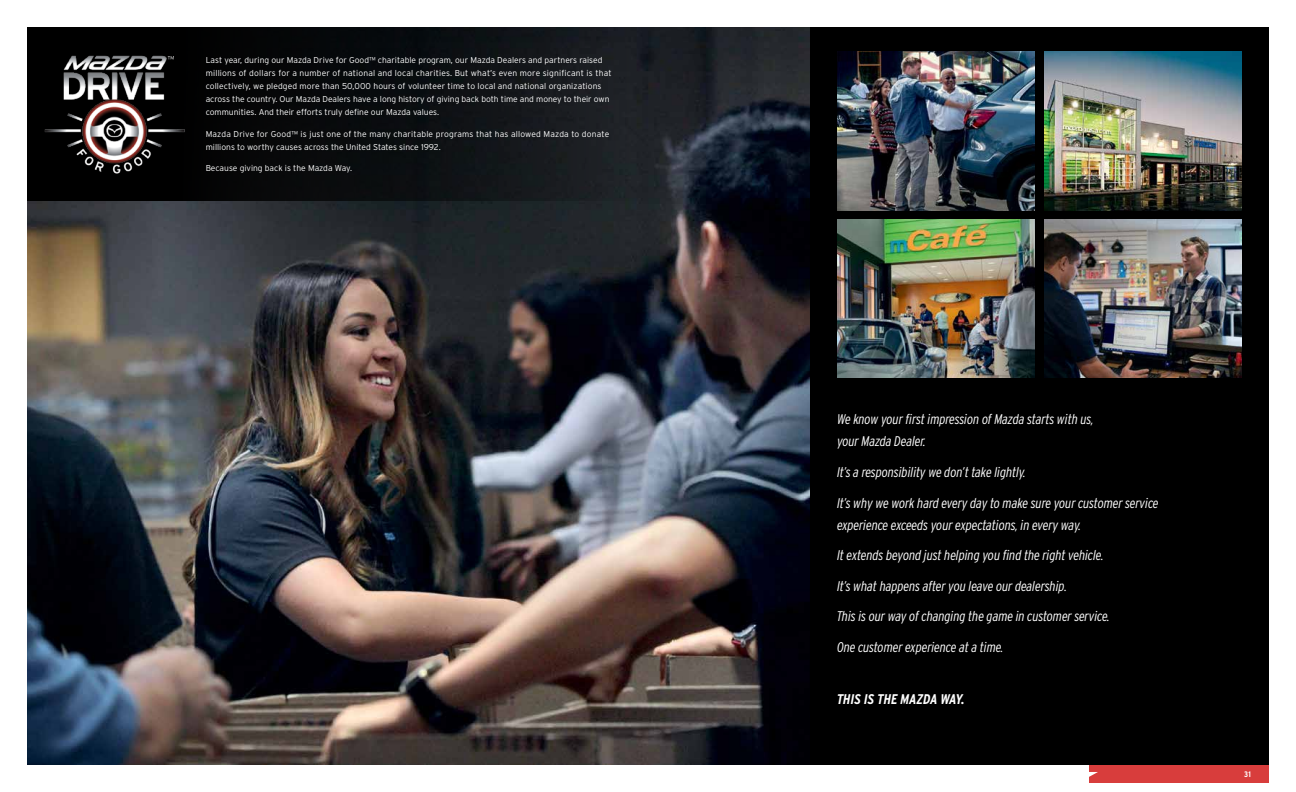
<style>
.page{position:relative;width:1296px;height:792px;background:#fff}
.page>*{position:absolute;margin:0;border:0;box-sizing:border-box;transform-origin:0 0}
.t1{font:italic 300 condensed 14px/30.7px "Interstate";letter-spacing:-.01em;color:#fff}
.t2{font:italic 700 condensed 14px "Interstate";color:#fff}
.t3{font:300 8.5px/13px "Interstate";color:#fff}
.t4{font:700 condensed 8px "Interstate";color:#fff}
</style>
<div class="page">
<div style="left:1089px;top:765px;width:180px;height:18px;background:#d83d3c"></div>
<div style="left:805px;top:27px;width:464px;height:738px;background:#000"></div>
<img style="left:27px;top:27px;width:783px;height:738px">
<div style="left:27px;top:27px;width:621px;height:174px;background:linear-gradient(to right,#000,#1b1f23)"></div>
<img style="left:32px;top:44px;width:166px;height:141px">
<svg style="left:168px;top:56px;width:6px;height:4px"></svg>
<img style="left:837px;top:52px;width:198px;height:158px">
<img style="left:1044px;top:52px;width:198px;height:158px">
<img style="left:1044px;top:219px;width:198px;height:159px">
<img style="left:837px;top:219px;width:198px;height:159px">
<p class="t3" style="left:206px;top:53px;width:407px">Last year, during our Mazda Drive for Good™ charitable program, our Mazda Dealers and partners raised millions of dollars for a number of national and local charities. But what’s even more significant is that collectively, we pledged more than 50,000 hours of volunteer time to local and national organizations across the country. Our Mazda Dealers have a long history of giving back both time and money to their own communities. And their efforts truly define our Mazda values.</p>
<p class="t3" style="left:206px;top:127px;width:405px">Mazda Drive for Good™ is just one of the many charitable programs that has allowed Mazda to donate millions to worthy causes across the United States since 1992.</p>
<p class="t3" style="left:206px;top:162px;width:148px">Because giving back is the Mazda Way.</p>
<h1 class="t1" style="left:837px;top:408px;width:258px;line-height:22px">We know your first impression of Mazda starts with us, your Mazda Dealer.</h1>
<h1 class="t1" style="left:837px;top:456px;width:323px">It’s a responsibility we don’t take lightly.<br>It’s why we work hard every day to make sure your customer service</h1>
<p class="t1" style="left:837px;top:509px;width:274px">experience exceeds your expectations, in every way.<br>It extends beyond just helping you find the right vehicle.<br>It’s what happens after you leave our dealership.<br>This is our way of changing the game in customer service.<br>One customer experience at a time.</p>
<h1 class="t2" style="left:837px;top:691px;width:129px">THIS IS THE MAZDA WAY.</h1>
<p class="t4" style="left:1244px;top:769px;width:8px">31</p>
</div>
